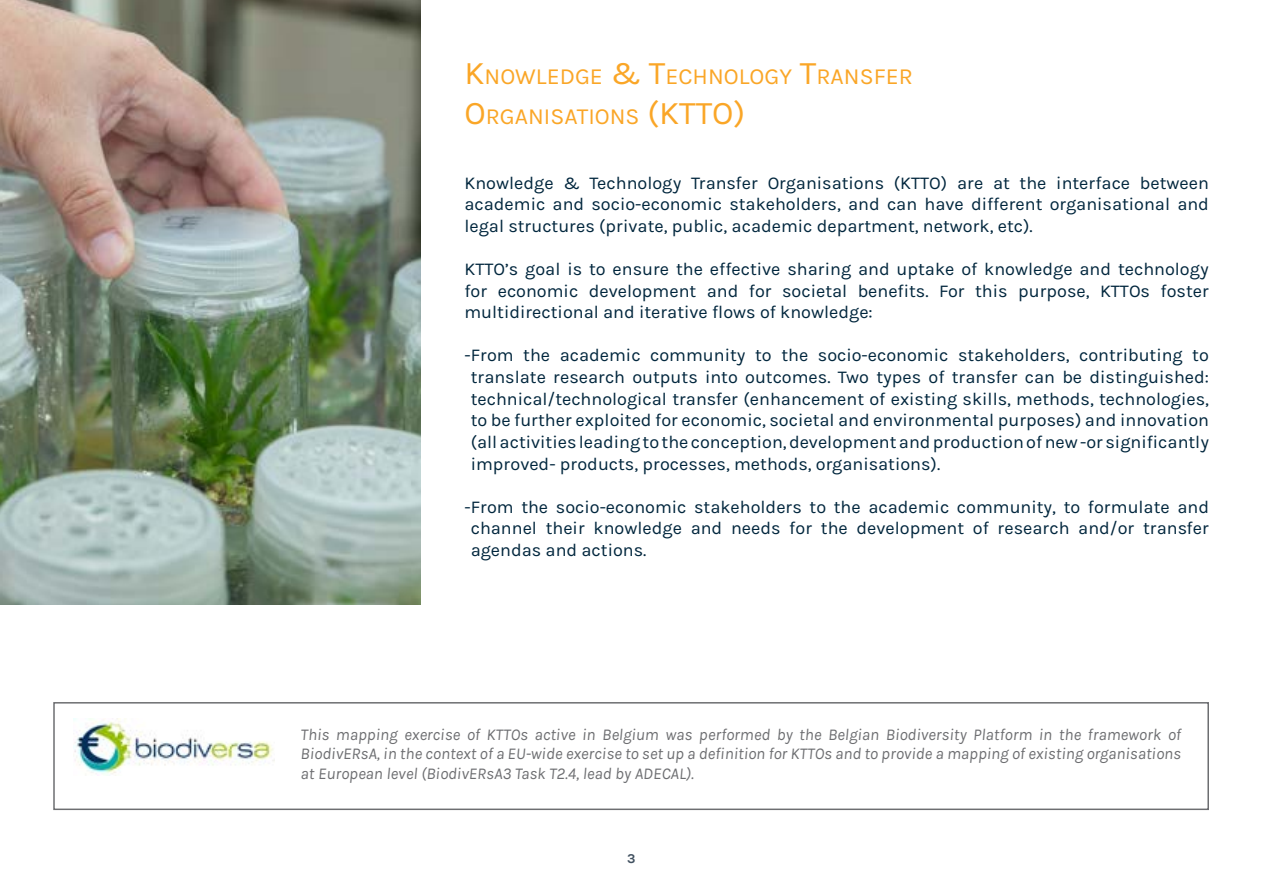
<style>
.page{position:relative;width:1263px;height:893px;background:#fff}
.page>*{position:absolute;margin:0;border:0;box-sizing:border-box;transform-origin:0 0}
.t1{font:23.1px/39.6px "Karla";color:#faa627}
.t2{font:18px/21.6px "Karla";color:#00263d;text-align:justify}
.t3{font:italic 16.5px/19.8px "Karla";color:#6d6e71;text-align:justify}
.t4{font:700 13.5px "Karla";color:#415160}
.s1{font-size:33px}
</style>
<div class="page">
<img style="left:0;top:0;width:420px;height:605px">
<img style="left:74px;top:718px;width:201px;height:58px">
<div style="left:53px;top:702px;width:1156px;height:108px;border:2px solid #6d6e71"></div>
<p class="t1" style="left:464px;top:57px;width:450px"><span class="s1">K</span>NOWLEDGE <span class="s1">&amp; T</span>ECHNOLOGY <span class="s1">T</span>RANSFER<br><span class="s1">O</span>RGANISATIONS <span class="s1">(KTTO)</span></p>
<p class="t2" style="left:464px;top:172px;width:746px">Knowledge &amp; Technology Transfer Organisations (KTTO) are at the interface between academic and socio-economic stakeholders, and can have different organisational and legal structures (private, public, academic department, network, etc).</p>
<p class="t2" style="left:464px;top:259px;width:746px">KTTO’s goal is to ensure the effective sharing and uptake of knowledge and technology for economic development and for societal benefits. For this purpose, KTTOs foster multidirectional and iterative flows of knowledge:</p>
<p class="t2" style="left:471px;top:345px;width:740px;text-indent:-6px">-From the academic community to the socio-economic stakeholders, contributing to translate research outputs into outcomes. Two types of transfer can be distinguished: technical/technological transfer (enhancement of existing skills, methods, technologies, to be further exploited for economic, societal and environmental purposes) and innovation (all activities leading to the conception, development and production of new -or significantly improved- products, processes, methods, organisations).</p>
<p class="t2" style="left:471px;top:496px;width:740px;text-indent:-6px">-From the socio-economic stakeholders to the academic community, to formulate and channel their knowledge and needs for the development of research and/or transfer agendas and actions.</p>
<p class="t3" style="left:301px;top:724px;width:882px">This mapping exercise of KTTOs active in Belgium was performed by the Belgian Biodiversity Platform in the framework of BiodivERsA, in the context of a EU-wide exercise to set up a definition for KTTOs and to provide a mapping of existing organisations at European level (BiodivERsA3 Task T2.4, lead by ADECAL).</p>
<p class="t4" style="left:627px;top:851px;width:10px">3</p>
</div>
